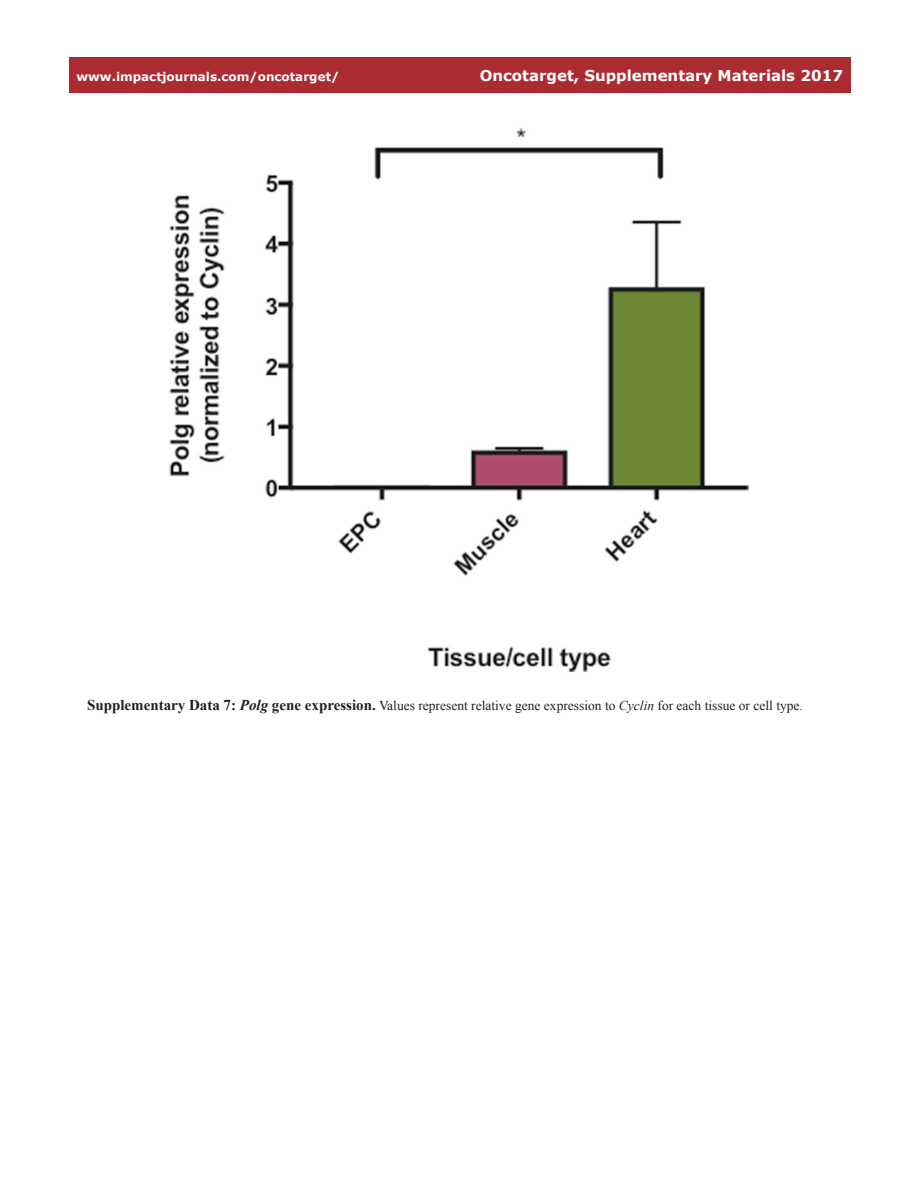
<style>
.page{position:relative;width:918px;height:1188px;background:#fff}
.page>*{position:absolute;margin:0;border:0;box-sizing:border-box;transform-origin:0 0}
.t1{font:700 15px "Verdana";color:#fff}
.figuretext{font:13.5px "Times New Roman";color:#231f20}
.t2{font:700 12px "Verdana";color:#fff}
.s1{font-weight:700;font-size:15px}
.s2{font-weight:700;font-style:italic;font-size:15px}
.s3{font-style:italic}
</style>
<div class="page">
<div style="left:69px;top:57px;width:781px;height:36px;background:#ac2b31"></div>
<img style="left:169px;top:128px;width:580px;height:544px">
<p class="t2" style="left:76px;top:68px;width:264px">www.impactjournals.com/oncotarget/</p>
<p class="t1" style="left:480px;top:65px;width:365px">Oncotarget, Supplementary Materials 2017</p>
<p class="figuretext" style="left:87px;top:696px;width:717px"><span class="s1">Supplementary Data 7:</span> <span class="s2">Polg</span> <span class="s1">gene expression.</span> Values represent relative gene expression to <span class="s3">Cyclin</span> for each tissue or cell type.</p>
</div>
